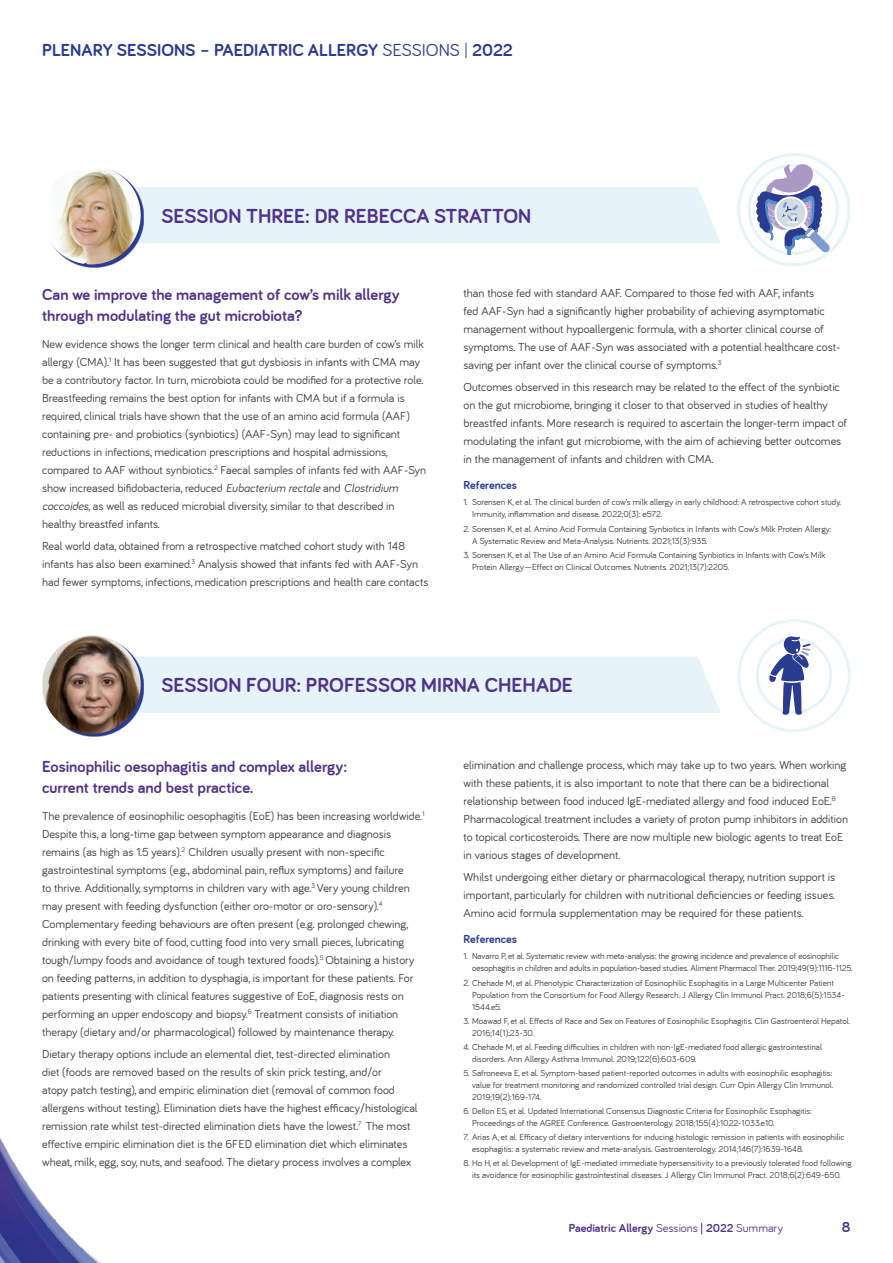
<style>
.page{position:relative;width:893px;height:1263px;background:#fff}
.page>*{position:absolute;margin:0;border:0;box-sizing:border-box;transform-origin:0 0}
.t1{font:700 21px "Bariol";color:#51338b}
.t2{font:700 18px "Bariol";color:#2b3c90}
.t3{font:700 16.5px/21px "Bariol";color:#51338b}
.t4{font:700 15px "Bariol";color:#51338b}
.t5{font:12px/18px "Bariol";color:#3c3c3c}
.t6{font:700 12px "Bariol";color:#51338b}
.t7{font:700 12px "Bariol";color:#2b3c90}
.t8{font:9px/12px "Bariol";color:#3c3c3c}
.s1{font-weight:400}
.s2{font-style:italic}
</style>
<div class="page">
<img style="left:0;top:1137px;width:101px;height:126px">
<div style="left:144px;top:187px;width:577px;height:56px;background:#e6f4f9"></div>
<div style="left:144px;top:656px;width:577px;height:57px;background:#e6f4f9"></div>
<svg style="left:466px;top:43px;width:1px;height:15px"></svg>
<svg style="left:52px;top:172px;width:92px;height:95px"></svg>
<img style="left:42px;top:166px;width:99px;height:98px;border-radius:49px">
<svg style="left:78px;top:656px;width:66px;height:81px"></svg>
<img style="left:43px;top:635px;width:98px;height:99px">
<div style="left:738px;top:619px;width:112px;height:113px;border:3px solid #e6f4f9;border-radius:50%"></div>
<div style="left:756px;top:637px;width:76px;height:77px;border:3px solid #e6f4f9;border-radius:50%"></div>
<svg style="left:769px;top:636px;width:43px;height:79px"></svg>
<div style="left:737px;top:153px;width:113px;height:113px;border:3px solid #e6f4f9;border-radius:50%"></div>
<div style="left:748px;top:164px;width:91px;height:91px;border:3px solid #e6f4f9;border-radius:50%"></div>
<svg style="left:756px;top:164px;width:74px;height:91px"></svg>
<h2 class="t2" style="left:42px;top:40px;width:472px">PLENARY SESSIONS – PAEDIATRIC ALLERGY <span class="s1">SESSIONS</span> 2022</h2>
<h1 class="t1" style="left:162px;top:204px;width:371px">SESSION THREE: DR REBECCA STRATTON</h1>
<h3 class="t3" style="left:42px;top:284px;width:359px">Can we improve the management of cow’s milk allergy through modulating the gut microbiota?</h3>
<p class="t5" style="left:42px;top:335px;width:386px">New evidence shows the longer term clinical and health care burden of cow’s milk allergy (CMA).<sup>1</sup> It has been suggested that gut dysbiosis in infants with CMA may be a contributory factor. In turn, microbiota could be modified for a protective role.<br>Breastfeeding remains the best option for infants with CMA but if a formula is required, clinical trials have shown that the use of an amino acid formula (AAF) containing pre- and probiotics (synbiotics) (AAF-Syn) may lead to significant reductions in infections, medication prescriptions and hospital admissions, compared to AAF without synbiotics.<sup>2</sup> Faecal samples of infants fed with AAF-Syn show increased bifidobacteria, reduced <span class="s2">Eubacterium rectale</span> and <span class="s2">Clostridium coccoides</span>, as well as reduced microbial diversity, similar to that described in healthy breastfed infants.</p>
<p class="t5" style="left:42px;top:537px;width:388px">Real world data, obtained from a retrospective matched cohort study with 148 infants has also been examined.<sup>3</sup> Analysis showed that infants fed with AAF-Syn had fewer symptoms, infections, medication prescriptions and health care contacts</p>
<p class="t5" style="left:463px;top:284px;width:379px">than those fed with standard AAF. Compared to those fed with AAF, infants<br>fed AAF-Syn had a significantly higher probability of achieving asymptomatic management without hypoallergenic formula, with a shorter clinical course of symptoms. The use of AAF-Syn was associated with a potential healthcare cost&shy;saving per infant over the clinical course of symptoms.<sup>3</sup></p>
<p class="t5" style="left:463px;top:378px;width:385px">Outcomes observed in this research may be related to the effect of the synbiotic on the gut microbiome, bringing it closer to that observed in studies of healthy breastfed infants. More research is required to ascertain the longer-term impact of modulating the infant gut microbiome, with the aim of achieving better outcomes in the management of infants and children with CMA.</p>
<p class="t7" style="left:463px;top:478px;width:55px">References</p>
<p class="t8" style="left:472px;top:496px;width:370px;text-indent:-9px">1. Sorensen K, et al. The clinical burden of cow’s milk allergy in early childhood: A retrospective cohort study.<br>Immunity, inflammation and disease. 2022;0(3): e572.</p>
<p class="t8" style="left:472px;top:522px;width:361px;text-indent:-9px">2. Sorensen K, et al. Amino Acid Formula Containing Synbiotics in Infants with Cow’s Milk Protein Allergy:<br>A Systematic Review and Meta-Analysis. Nutrients. 2021;13(3):935.</p>
<p class="t8" style="left:472px;top:549px;width:355px;text-indent:-9px">3. Sorensen K, et al The Use of an Amino Acid Formula Containing Synbiotics in Infants with Cow’s Milk<br>Protein Allergy—Effect on Clinical Outcomes. Nutrients. 2021;13(7):2205.</p>
<h1 class="t1" style="left:162px;top:673px;width:413px">SESSION FOUR: PROFESSOR MIRNA CHEHADE</h1>
<h3 class="t3" style="left:42px;top:756px;width:307px">Eosinophilic oesophagitis and complex allergy: current trends and best practice.</h3>
<p class="t5" style="left:42px;top:807px;width:384px">The prevalence of eosinophilic oesophagitis (EoE) has been increasing worldwide.<sup>1<br></sup>Despite this, a long-time gap between symptom appearance and diagnosis remains (as high as 1.5 years).<sup>2</sup> Children usually present with non-specific gastrointestinal symptoms (e.g., abdominal pain, reflux symptoms) and failure<br>to thrive. Additionally, symptoms in children vary with age.<sup>3</sup> Very young children may present with feeding dysfunction (either oro-motor or oro-sensory).<sup>4<br></sup>Complementary feeding behaviours are often present (e.g. prolonged chewing, drinking with every bite of food, cutting food into very small pieces, lubricating tough/lumpy foods and avoidance of tough textured foods).<sup>5</sup> Obtaining a history on feeding patterns, in addition to dysphagia, is important for these patients. For patients presenting with clinical features suggestive of EoE, diagnosis rests on performing an upper endoscopy and biopsy.<sup>6</sup> Treatment consists of initiation therapy (dietary and/or pharmacological) followed by maintenance therapy.</p>
<p class="t5" style="left:42px;top:1045px;width:377px">Dietary therapy options include an elemental diet, test-directed elimination<br>diet (foods are removed based on the results of skin prick testing, and/or<br>atopy patch testing), and empiric elimination diet (removal of common food allergens without testing). Elimination diets have the highest efficacy/histological remission rate whilst test-directed elimination diets have the lowest.<sup>7</sup> The most effective empiric elimination diet is the 6FED elimination diet which eliminates wheat, milk, egg, soy, nuts, and seafood. The dietary process involves a complex</p>
<p class="t5" style="left:463px;top:756px;width:386px">elimination and challenge process, which may take up to two years. When working with these patients, it is also important to note that there can be a bidirectional relationship between food induced IgE-mediated allergy and food induced EoE.<sup>8<br></sup>Pharmacological treatment includes a variety of proton pump inhibitors in addition to topical corticosteroids. There are now multiple new biologic agents to treat EoE in various stages of development.</p>
<p class="t5" style="left:463px;top:868px;width:373px;text-align:justify">Whilst undergoing either dietary or pharmacological therapy, nutrition support is important, particularly for children with nutritional deficiencies or feeding issues.<br>Amino acid formula supplementation may be required for these patients.</p>
<p class="t7" style="left:463px;top:932px;width:55px">References</p>
<p class="t8" style="left:472px;top:950px;width:382px;text-indent:-9px">1. Navarro P, et al. Systematic review with meta-analysis: the growing incidence and prevalence of eosinophilic oesophagitis in children and adults in population-based studies. Aliment Pharmacol Ther. 2019;49(9):1116-1125.</p>
<p class="t8" style="left:472px;top:976px;width:374px;text-indent:-9px">2. Chehade M, et al. Phenotypic Characterization of Eosinophilic Esophagitis in a Large Multicenter Patient<br>Population from the Consortium for Food Allergy Research. J Allergy Clin Immunol Pract. 2018;6(5):1534-<br>1544.e5.</p>
<p class="t8" style="left:472px;top:1015px;width:380px;text-indent:-9px">3. Moawad F, et al. Effects of Race and Sex on Features of Eosinophilic Esophagitis. Clin Gastroenterol Hepatol.<br>2016;14(1):23-30.</p>
<p class="t8" style="left:472px;top:1041px;width:352px;text-indent:-9px">4. Chehade M, et al. Feeding difficulties in children with non-IgE-mediated food allergic gastrointestinal disorders. Ann Allergy Asthma Immunol. 2019;122(6):603-609.</p>
<p class="t8" style="left:472px;top:1067px;width:363px;text-indent:-9px">5. Safroneeva E, et al. Symptom-based patient-reported outcomes in adults with eosinophilic esophagitis: value for treatment monitoring and randomized controlled trial design. Curr Opin Allergy Clin Immunol.<br>2019;19(2):169-174.</p>
<p class="t8" style="left:472px;top:1105px;width:341px;text-indent:-9px">6. Dellon ES, et al. Updated International Consensus Diagnostic Criteria for Eosinophilic Esophagitis:<br>Proceedings of the AGREE Conference. Gastroenterology. 2018;155(4):1022-1033.e10.</p>
<p class="t8" style="left:472px;top:1131px;width:374px;text-indent:-9px">7. Arias A, et al. Efficacy of dietary interventions for inducing histologic remission in patients with eosinophilic esophagitis: a systematic review and meta-analysis. Gastroenterology. 2014;146(7):1639-1648.</p>
<p class="t8" style="left:463px;top:1157px;width:390px;text-align:center">8. Ho H, et al. Development of IgE-mediated immediate hypersensitivity to a previously tolerated food following its avoidance for eosinophilic gastrointestinal diseases. J Allergy Clin Immunol Pract. 2018;6(2):649-650.</p>
<p class="t6" style="left:569px;top:1222px;width:216px">Paediatric Allergy <span class="s1">Sessions</span> 2022 <span class="s1">Summary</span></p>
<p class="t4" style="left:842px;top:1219px;width:10px">8</p>
</div>
